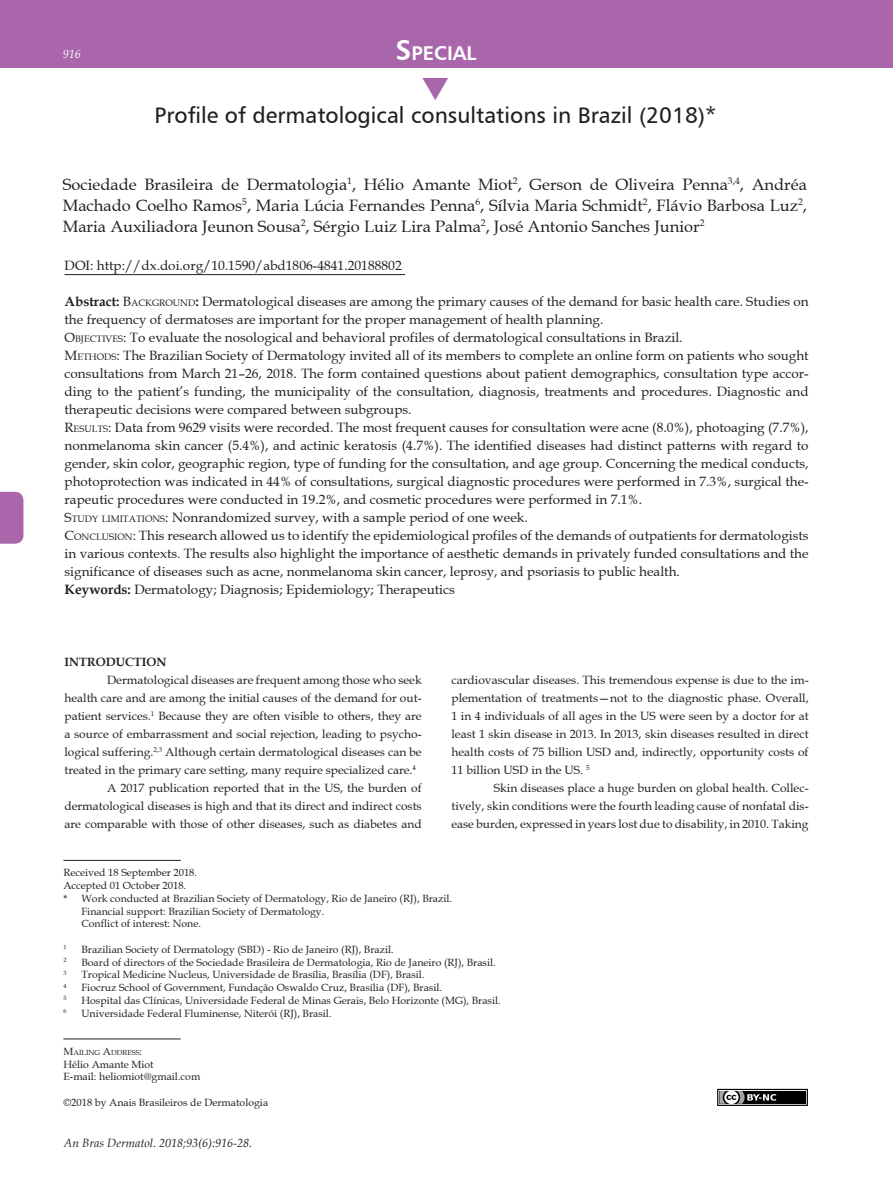
<style>
.page{position:relative;width:893px;height:1191px;background:#fff}
.page>*{position:absolute;margin:0;border:0;box-sizing:border-box;transform-origin:0 0}
.Titulo{font:22.5px "Humanist 777 BT Roman B";color:#231f20}
.t1{font:19.95px "Humanist 777 BT Bold B";color:#fff}
.Autores{font:16.5px/21px "Book Antiqua";color:#231f20;text-align:justify}
.t2{font:13.5px/18px "Book Antiqua";color:#231f20;text-align:justify}
.ABD-ING_-_2016{font:12px/18px "Book Antiqua";color:#231f20;text-align:justify}
.t3{font:italic 12px "Book Antiqua";color:#231f20}
.ABD-ING_-_2016-2{font:700 12px "Book Antiqua";color:#231f20}
.t4{font:italic 12px "Book Antiqua";color:#fff}
.t5{font:10.5px "Book Antiqua";color:#231f20}
.t6{font:7.35px "Book Antiqua";color:#231f20}
.t7{font:6.15px "Book Antiqua";color:#231f20}
.s1{font-size:28.5px}
.s2{font-weight:700}
.s3{font-style:inherit}
.s4{font-size:9.45px}
.s5{font-size:10.5px}
</style>
<div class="page">
<svg style="left:0;top:492px;width:23px;height:52px"></svg>
<div style="left:0;top:0;width:893px;height:68px;background:#a966aa"></div>
<hr style="left:65px;top:274px;width:340px;height:1px;background:#231f20">
<hr style="left:63px;top:860px;width:118px;height:1px;background:#231f20">
<hr style="left:63px;top:1038px;width:118px;height:1px;background:#231f20">
<svg style="left:717px;top:1088px;width:91px;height:18px;background:#545555"></svg>
<p class="t4" style="left:63px;top:46px;width:19px">916</p>
<p class="t1" style="left:396px;top:40px;width:82px"><span class="s1">S</span> PECIAL</p>
<p class="Titulo" style="left:154px;top:102px;width:563px">Profile of dermatological consultations in Brazil (2018)*</p>
<p class="Autores" style="left:63px;top:173px;width:746px">Sociedade Brasileira de Dermatologia<sup>1</sup>, Hélio Amante Miot<sup>2</sup>, Gerson de Oliveira Penna<sup>3,4</sup>, Andréa Machado Coelho Ramos<sup>5</sup>, Maria Lúcia Fernandes Penna<sup>6</sup>, Sílvia Maria Schmidt<sup>2</sup>, Flávio Barbosa Luz<sup>2</sup>, Maria Auxiliadora Jeunon Sousa<sup>2</sup>, Sérgio Luiz Lira Palma<sup>2</sup>, José Antonio Sanches Junior<sup>2</sup></p>
<p class="t2" style="left:65px;top:256px;width:339px">DOI: http://dx.doi.org/10.1590/abd1806-4841.20188802</p>
<p class="t2" style="left:65px;top:292px;width:746px"><span class="s2">Abstract:</span> <span class="s3">B</span><span class="s4">ACKGROUND</span><span class="s2">:</span> Dermatological diseases are among the primary causes of the demand for basic health care. Studies on the frequency of dermatoses are important for the proper management of health planning.</p>
<p class="t2" style="left:65px;top:328px;width:620px"><span class="s3">O</span><span class="s4">BJECTIVES</span>: To evaluate the nosological and behavioral profiles of dermatological consultations in Brazil.</p>
<p class="t2" style="left:65px;top:346px;width:746px"><span class="s3">M</span><span class="s4">ETHODS</span>: The Brazilian Society of Dermatology invited all of its members to complete an online form on patients who sought consultations from March 21–26, 2018. The form contained questions about patient demographics, consultation type accor&shy;ding to the patient’s funding, the municipality of the consultation, diagnosis, treatments and procedures. Diagnostic and therapeutic decisions were compared between subgroups.</p>
<p class="t2" style="left:65px;top:418px;width:746px"><span class="s3">R</span><span class="s4">ESULTS</span>: Data from 9629 visits were recorded. The most frequent causes for consultation were acne (8.0%), photoaging (7.7%), nonmelanoma skin cancer (5.4%), and actinic keratosis (4.7%). The identified diseases had distinct patterns with regard to gender, skin color, geographic region, type of funding for the consultation, and age group. Concerning the medical conducts, photoprotection was indicated in 44% of consultations, surgical diagnostic procedures were performed in 7.3%, surgical the&shy;rapeutic procedures were conducted in 19.2%, and cosmetic procedures were performed in 7.1%.</p>
<p class="t2" style="left:65px;top:508px;width:465px"><span class="s3">S</span><span class="s4">TUDY LIMITATIONS</span>: Nonrandomized survey, with a sample period of one week.</p>
<p class="t2" style="left:65px;top:526px;width:745px"><span class="s3">C</span><span class="s4">ONCLUSION</span>: This research allowed us to identify the epidemiological profiles of the demands of outpatients for dermatologists in various contexts. The results also highlight the importance of aesthetic demands in privately funded consultations and the significance of diseases such as acne, nonmelanoma skin cancer, leprosy, and psoriasis to public health.</p>
<p class="t2" style="left:65px;top:580px;width:392px"><span class="s2">Keywords:</span> Dermatology; Diagnosis; Epidemiology; Therapeutics</p>
<p class="ABD-ING_-_2016-2" style="left:64px;top:654px;width:103px">INTRODUCTION</p>
<p class="ABD-ING_-_2016" style="left:64px;top:671px;width:359px;text-indent:43px">Dermatological diseases are frequent among those who seek health care and are among the initial causes of the demand for out&shy;patient services.<sup>1</sup> Because they are often visible to others, they are a source of embarrassment and social rejection, leading to psycho&shy;logical suffering.<sup>2,3</sup> Although certain dermatological diseases can be treated in the primary care setting, many require specialized care.<sup>4</sup></p>
<p class="ABD-ING_-_2016" style="left:64px;top:779px;width:359px;text-indent:43px">A 2017 publication reported that in the US, the burden of dermatological diseases is high and that its direct and indirect costs are comparable with those of other diseases, such as diabetes and</p>
<p class="ABD-ING_-_2016" style="left:451px;top:671px;width:359px">cardiovascular diseases. This tremendous expense is due to the im&shy;plementation of treatments—not to the diagnostic phase. Overall, 1 in 4 individuals of all ages in the US were seen by a doctor for at least 1 skin disease in 2013. In 2013, skin diseases resulted in direct health costs of 75 billion USD and, indirectly, opportunity costs of 11 billion USD in the US. <sup>5</sup></p>
<p class="ABD-ING_-_2016" style="left:451px;top:779px;width:359px;text-indent:43px">Skin diseases place a huge burden on global health. Collec&shy;tively, skin conditions were the fourth leading cause of nonfatal dis&shy;ease burden, expressed in years lost due to disability, in 2010. Taking</p>
<p class="t5" style="left:63px;top:866px;width:135px">Received 18 September 2018.</p>
<p class="t5" style="left:63px;top:879px;width:124px">Accepted 01 October 2018.</p>
<p class="t5" style="left:63px;top:891px;width:390px">* Work conducted at Brazilian Society of Dermatology, Rio de Janeiro (RJ), Brazil.</p>
<p class="t5" style="left:81px;top:904px;width:244px">Financial support: Brazilian Society of Dermatology.</p>
<p class="t5" style="left:81px;top:917px;width:121px">Conflict of interest: None.</p>
<p class="t7" style="left:63px;top:943px;width:5px">1</p>
<p class="t5" style="left:81px;top:942px;width:314px">Brazilian Society of Dermatology (SBD) - Rio de Janeiro (RJ), Brazil.</p>
<p class="t7" style="left:63px;top:956px;width:5px">2</p>
<p class="t5" style="left:81px;top:955px;width:416px">Board of directors of the Sociedade Brasileira de Dermatologia, Rio de Janeiro (RJ), Brasil.</p>
<p class="t7" style="left:63px;top:969px;width:5px">3</p>
<p class="t5" style="left:81px;top:968px;width:345px">Tropical Medicine Nucleus, Universidade de Brasília, Brasília (DF), Brasil.</p>
<p class="t7" style="left:63px;top:981px;width:5px">4</p>
<p class="t5" style="left:81px;top:981px;width:362px">Fiocruz School of Government, Fundação Oswaldo Cruz, Brasília (DF), Brasil.</p>
<p class="t7" style="left:63px;top:994px;width:5px">5</p>
<p class="t5" style="left:81px;top:993px;width:421px">Hospital das Clínicas, Universidade Federal de Minas Gerais, Belo Horizonte (MG), Brasil.</p>
<p class="t7" style="left:63px;top:1007px;width:5px">6</p>
<p class="t5" style="left:81px;top:1006px;width:252px">Universidade Federal Fluminense, Niterói (RJ), Brasil.</p>
<p class="t6" style="left:63px;top:1047px;width:80px"><span class="s5">M</span>AILING <span class="s5">A</span>DDRESS<span class="s5">:</span></p>
<p class="t5" style="left:63px;top:1057px;width:92px">Hélio Amante Miot</p>
<p class="t5" style="left:63px;top:1070px;width:138px">E-mail: heliomiot@gmail.com</p>
<p class="t5" style="left:63px;top:1095px;width:206px">©2018 by Anais Brasileiros de Dermatologia</p>
<p class="t3" style="left:64px;top:1134px;width:190px">An Bras Dermatol. 2018;93(6):916-28.</p>
</div>
